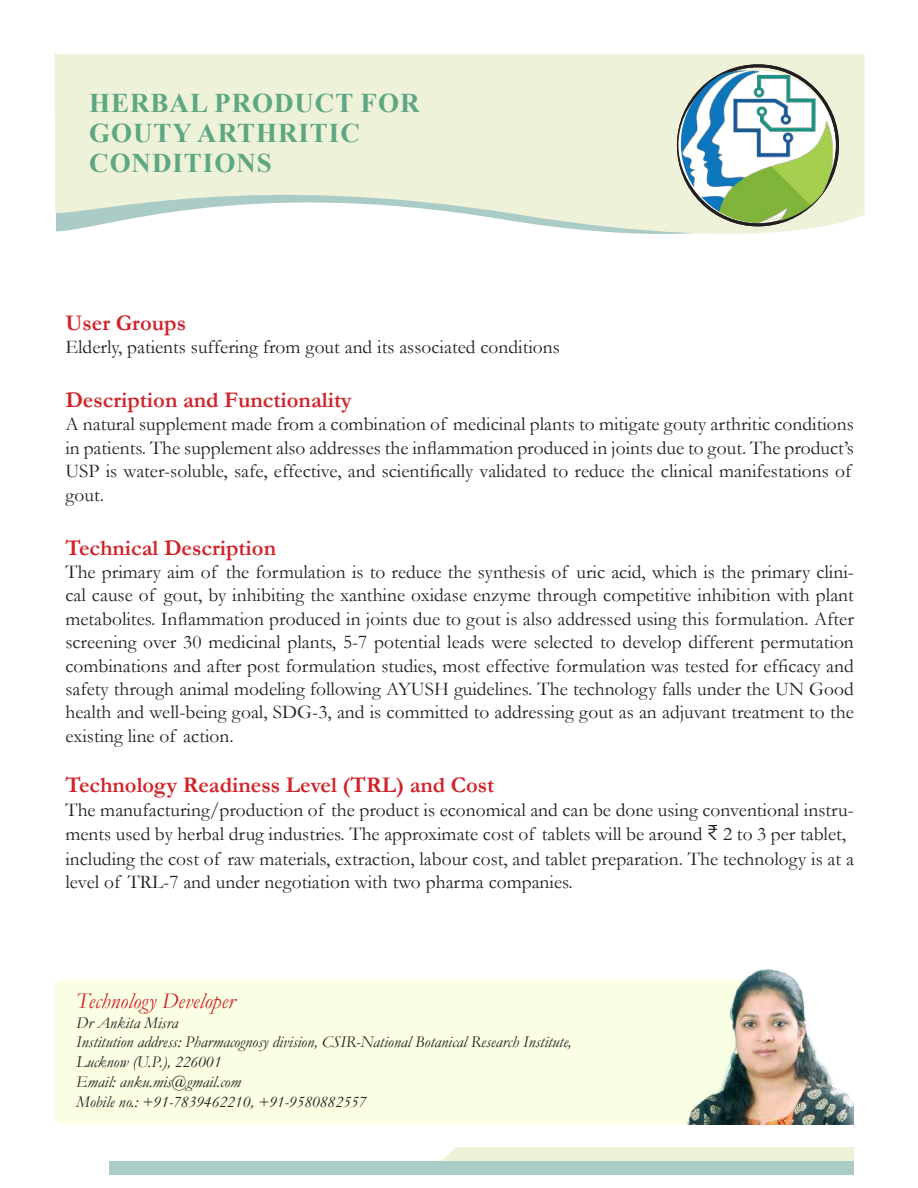
<style>
.page{position:relative;width:918px;height:1188px;background:#fff}
.page>*{position:absolute;margin:0;border:0;box-sizing:border-box;transform-origin:0 0}
.t1{font:700 27px/30px "Times New Roman";letter-spacing:.035em;color:#5da783}
.t2{font:700 22.5px "Garamond";color:#d1232a}
.t3{font:italic 22.5px "Garamond";color:#d1232a}
.t4{font:19.5px/23.4px "Garamond";color:#231f20}
.t5{font:italic 16.5px/19.8px "Garamond";color:#231f20}
.s1{font-family:"Calibri";font-weight:300;font-size:24px}
</style>
<div class="page">
<div style="left:56px;top:980px;width:713px;height:144px;background:#f9ffe2"></div>
<img style="left:687px;top:969px;width:167px;height:155px">
<svg style="left:55px;top:54px;width:810px;height:180px;fill:#eef2d9"></svg>
<div style="left:441px;top:1147px;width:413px;height:14px;background:#eef2d9"></div>
<div style="left:110px;top:1161px;width:744px;height:14px;background:#abcbc6"></div>
<img style="left:681px;top:70px;width:152px;height:153px">
<h1 class="t1" style="left:89px;top:88px;width:332px">HERBAL PRODUCT FOR<br>GOUTY ARTHRITIC<br>CONDITIONS</h1>
<p class="t2" style="left:65px;top:307px;width:122px">User Groups</p>
<p class="t4" style="left:65px;top:335px;width:496px">Elderly, patients suffering from gout and its associated conditions</p>
<p class="t2" style="left:65px;top:385px;width:288px">Description and Functionality</p>
<p class="t4" style="left:65px;top:412px;width:790px">A natural supplement made from a combination of medicinal plants to mitigate gouty arthritic conditions in patients. The supplement also addresses the inflammation produced in joints due to gout. The product’s USP is water-soluble, safe, effective, and scientifically validated to reduce the clinical manifestations of gout.</p>
<p class="t2" style="left:65px;top:532px;width:212px">Technical Description</p>
<p class="t4" style="left:65px;top:560px;width:790px;text-align:justify">The primary aim of the formulation is to reduce the synthesis of uric acid, which is the primary clini&shy;cal cause of gout, by inhibiting the xanthine oxidase enzyme through competitive inhibition with plant metabolites. Inflammation produced in joints due to gout is also addressed using this formulation. After screening over 30 medicinal plants, 5-7 potential leads were selected to develop different permutation combinations and after post formulation studies, most effective formulation was tested for efficacy and safety through animal modeling following AYUSH guidelines. The technology falls under the UN Good health and well-being goal, SDG-3, and is committed to addressing gout as an adjuvant treatment to the existing line of action.</p>
<p class="t2" style="left:65px;top:770px;width:430px">Technology Readiness Level (TRL) and Cost</p>
<p class="t4" style="left:65px;top:797px;width:790px;line-height:24.2px">The manufacturing/production of the product is economical and can be done using conventional instru&shy;ments used by herbal drug industries. The approximate cost of tablets will be around <span class="s1">₹</span> 2 to 3 per tablet, including the cost of raw materials, extraction, labour cost, and tablet preparation. The technology is at a level of TRL-7 and under negotiation with two pharma companies.</p>
<p class="t3" style="left:76px;top:986px;width:160px">Technology Developer</p>
<p class="t5" style="left:76px;top:1012px;width:497px">Dr Ankita Misra<br>Institution address: Pharmacognosy division, CSIR-National Botanical Research Institute, Lucknow (U.P.), 226001<br>Email: anku.mis@gmail.com<br>Mobile no.: +91-7839462210, +91-9580882557</p>
</div>
